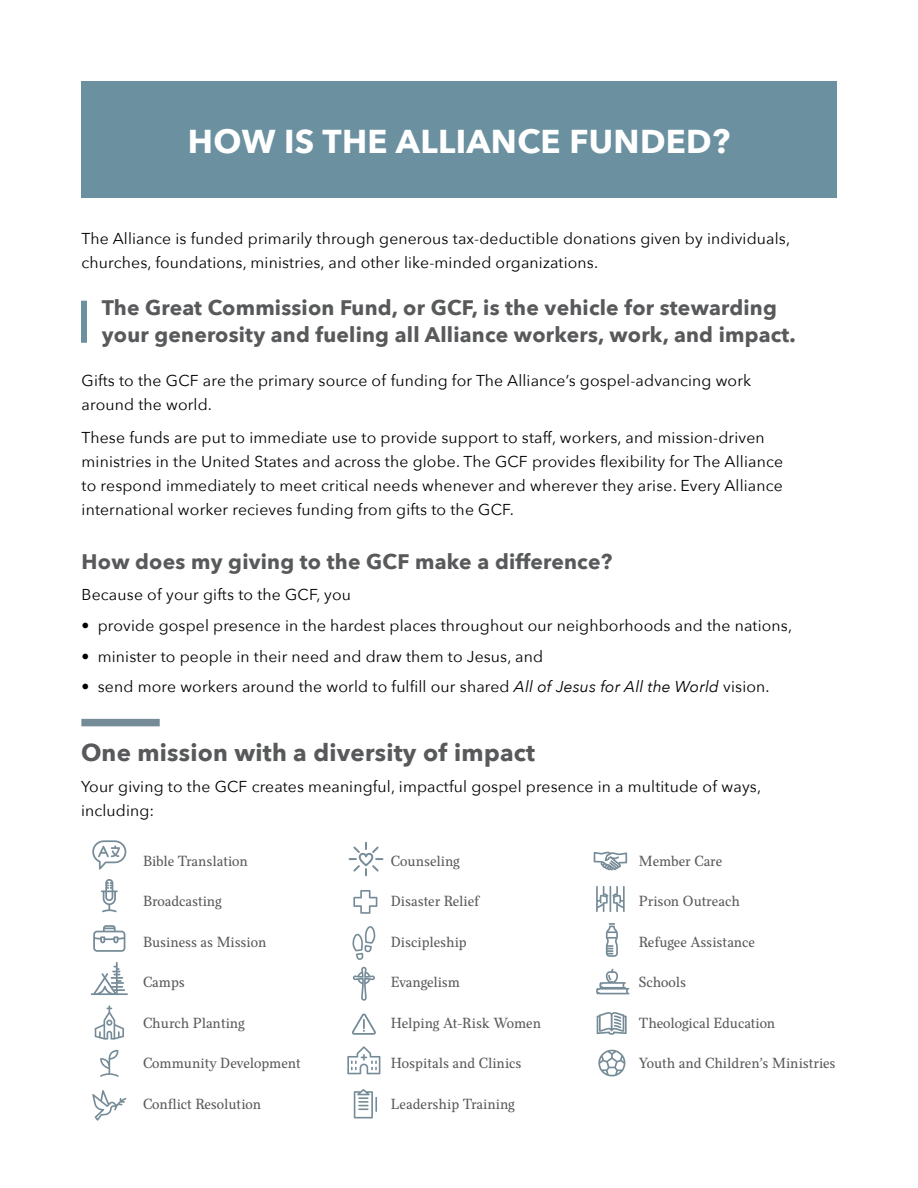
<style>
.page{position:relative;width:918px;height:1188px;background:#fff}
.page>*{position:absolute;margin:0;border:0;box-sizing:border-box;transform-origin:0 0}
.t1{font:700 33px "Avenir Next";letter-spacing:.01em;color:#fff}
.t2{font:700 24px "Avenir Next";letter-spacing:.01em;color:#58595b}
.t3{font:700 21px/27px "Avenir Next";letter-spacing:.01em;color:#58595b}
.t4{font:15.75px/24px "Avenir Next";letter-spacing:.01em;color:#000}
.t5{font:14.7px "Felice";color:#595959}
.s1{font-style:italic}
</style>
<div class="page">
<div style="left:81px;top:301px;width:6px;height:42px;background:#6b91a1"></div>
<div style="left:81px;top:81px;width:756px;height:116px;background:#6b91a1"></div>
<svg style="left:101px;top:879px;width:17px;height:33px"></svg>
<svg style="left:93px;top:925px;width:32px;height:27px"></svg>
<svg style="left:91px;top:962px;width:37px;height:33px"></svg>
<svg style="left:92px;top:1090px;width:35px;height:31px"></svg>
<svg style="left:349px;top:842px;width:34px;height:34px"></svg>
<svg style="left:92px;top:840px;width:34px;height:30px"></svg>
<svg style="left:95px;top:1005px;width:29px;height:35px"></svg>
<svg style="left:100px;top:1050px;width:19px;height:27px"></svg>
<div style="left:81px;top:719px;width:79px;height:7px;background:#758b97"></div>
<svg style="left:353px;top:890px;width:24px;height:24px"></svg>
<svg style="left:354px;top:1089px;width:23px;height:29px"></svg>
<svg style="left:347px;top:1046px;width:33px;height:28px"></svg>
<svg style="left:352px;top:926px;width:24px;height:34px"></svg>
<svg style="left:352px;top:1014px;width:24px;height:21px"></svg>
<svg style="left:353px;top:967px;width:22px;height:34px"></svg>
<svg style="left:596px;top:886px;width:29px;height:26px"></svg>
<svg style="left:597px;top:1012px;width:30px;height:23px"></svg>
<svg style="left:594px;top:852px;width:33px;height:18px"></svg>
<svg style="left:598px;top:1050px;width:27px;height:26px"></svg>
<svg style="left:606px;top:923px;width:12px;height:34px"></svg>
<svg style="left:596px;top:969px;width:33px;height:25px"></svg>
<h1 class="t1" style="left:188px;top:113px;width:544px">HOW IS THE ALLIANCE FUNDED?</h1>
<p class="t4" style="left:82px;top:226px;width:710px">The Alliance is funded primarily through generous tax-deductible donations given by individuals, churches, foundations, ministries, and other like-minded organizations.</p>
<h3 class="t3" style="left:102px;top:294px;width:696px">The Great Commission Fund, or GCF, is the vehicle for stewarding your generosity and fueling all Alliance workers, work, and impact.</h3>
<p class="t4" style="left:82px;top:368px;width:671px">Gifts to the GCF are the primary source of funding for The Alliance’s gospel-advancing work around the world.</p>
<p class="t4" style="left:82px;top:425px;width:703px">These funds are put to immediate use to provide support to staff, workers, and mission-driven ministries in the United States and across the globe. The GCF provides flexibility for The Alliance to respond immediately to meet critical needs whenever and wherever they arise. Every Alliance international worker recieves funding from gifts to the GCF.</p>
<h3 class="t3" style="left:82px;top:548px;width:532px">How does my giving to the GCF make a difference?</h3>
<p class="t4" style="left:82px;top:582px;width:271px">Because of your gifts to the GCF, you</p>
<p class="t4" style="left:82px;top:613px;width:712px">• provide gospel presence in the hardest places throughout our neighborhoods and the nations,</p>
<p class="t4" style="left:82px;top:643px;width:463px">• minister to people in their need and draw them to Jesus, and</p>
<p class="t4" style="left:82px;top:674px;width:690px">• send more workers around the world to fulfill our shared <span class="s1">All of Jesus for All the World</span> vision.</p>
<h2 class="t2" style="left:81px;top:732px;width:456px">One mission with a diversity of impact</h2>
<p class="t4" style="left:81px;top:773px;width:682px">Your giving to the GCF creates meaningful, impactful gospel presence in a multitude of ways, including:</p>
<p class="t5" style="left:143px;top:852px;width:106px">Bible Translation</p>
<p class="t5" style="left:143px;top:892px;width:80px">Broadcasting</p>
<p class="t5" style="left:143px;top:933px;width:125px">Business as Mission</p>
<p class="t5" style="left:143px;top:973px;width:43px">Camps</p>
<p class="t5" style="left:143px;top:1014px;width:103px">Church Planting</p>
<p class="t5" style="left:143px;top:1054px;width:159px">Community Development</p>
<p class="t5" style="left:143px;top:1095px;width:120px">Conflict Resolution</p>
<p class="t5" style="left:391px;top:852px;width:70px">Counseling</p>
<p class="t5" style="left:391px;top:892px;width:90px">Disaster Relief</p>
<p class="t5" style="left:391px;top:933px;width:77px">Discipleship</p>
<p class="t5" style="left:391px;top:973px;width:71px">Evangelism</p>
<p class="t5" style="left:391px;top:1014px;width:152px">Helping At-Risk Women</p>
<p class="t5" style="left:391px;top:1054px;width:132px">Hospitals and Clinics</p>
<p class="t5" style="left:391px;top:1095px;width:125px">Leadership Training</p>
<p class="t5" style="left:639px;top:852px;width:85px">Member Care</p>
<p class="t5" style="left:639px;top:892px;width:103px">Prison Outreach</p>
<p class="t5" style="left:639px;top:933px;width:118px">Refugee Assistance</p>
<p class="t5" style="left:639px;top:973px;width:49px">Schools</p>
<p class="t5" style="left:639px;top:1014px;width:138px">Theological Education</p>
<p class="t5" style="left:639px;top:1054px;width:198px">Youth and Children’s Ministries</p>
</div>
